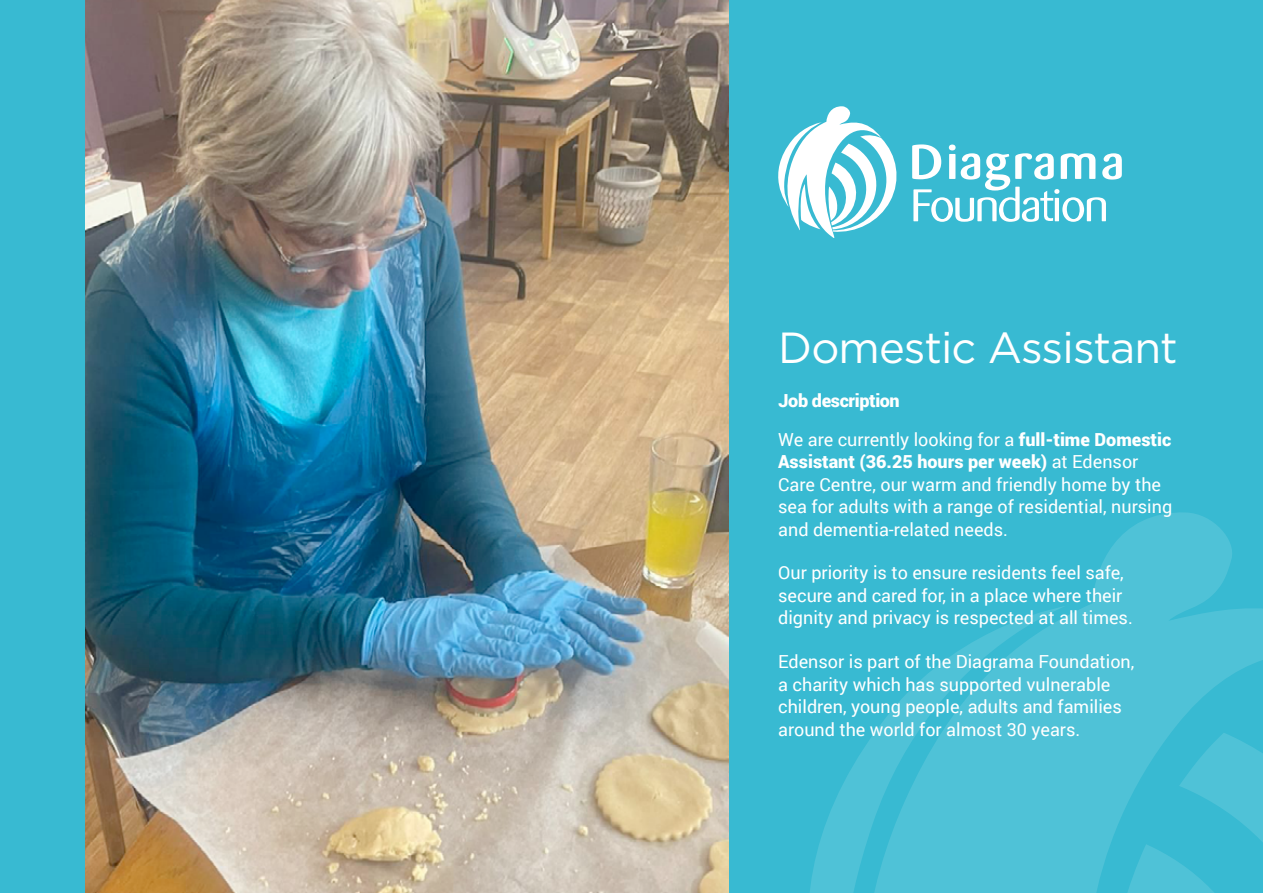
<style>
.page{position:relative;width:1263px;height:893px;background:#38bad2}
.page>*{position:absolute;margin:0;border:0;box-sizing:border-box;transform-origin:0 0}
.t1{font:43.5px "Gotham";letter-spacing:-.02em;color:#fff}
.t2{font:18px/22.5px "Roboto";color:#fff}
.t3{font:900 18px "Roboto";letter-spacing:-.02em;color:#fff}
.s1{font-weight:900}
</style>
<div class="page">
<svg style="left:1088px;top:512px;width:144px;height:94px;fill:#4fc2d7"></svg>
<svg style="left:810px;top:606px;width:453px;height:287px;fill:#4fc2d7"></svg>
<img style="left:85px;top:0;width:644px;height:893px">
<svg style="left:778px;top:106px;width:119px;height:132px"></svg>
<svg style="left:912px;top:144px;width:210px;height:78px"></svg>
<p class="t1" style="left:778px;top:324px;width:401px">Domestic Assistant</p>
<p class="t3" style="left:778px;top:388px;width:123px">Job description</p>
<p class="t2" style="left:778px;top:427px;width:395px">We are currently looking for a <span class="s1">full-time Domestic Assistant (36.25 hours per week)</span> at Edensor Care Centre, our warm and friendly home by the sea for adults with a range of residential, nursing and dementia-related needs.</p>
<p class="t2" style="left:778px;top:561px;width:356px">Our priority is to ensure residents feel safe, secure and cared for, in a place where their dignity and privacy is respected at all times.</p>
<p class="t2" style="left:778px;top:650px;width:358px">Edensor is part of the Diagrama Foundation, a charity which has supported vulnerable children, young people, adults and families around the world for almost 30 years.</p>
</div>
